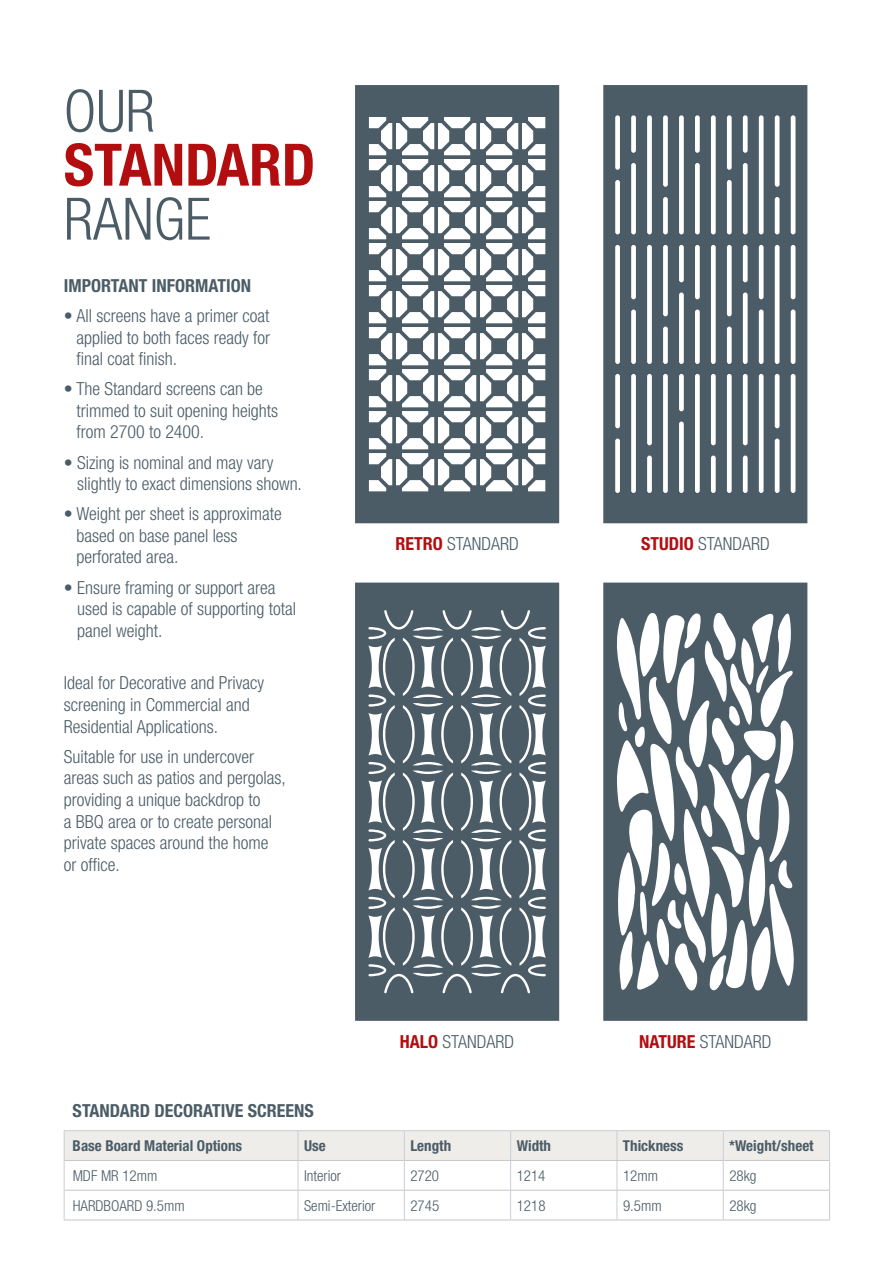
<style>
.page{position:relative;width:893px;height:1263px;background:#fff}
.page>*{position:absolute;margin:0;border:0;box-sizing:border-box;transform-origin:0 0}
.t1{font:300 condensed 58.5px/54px "Helvetica Neue";color:#4b5c67}
.t2{font:300 condensed 18px/21.6px "Helvetica Neue";color:#4b5c67}
.t3{font:700 condensed 18px "Helvetica Neue";color:#4b5c67}
.t4{font:300 condensed 15px "Helvetica Neue";color:#4b5c67}
.t5{font:700 condensed 15px "Helvetica Neue";color:#4b5c67}
.s1{font-weight:700;color:#b20e10}
</style>
<div class="page">
<svg style="left:355px;top:583px;width:204px;height:438px;background:#687780"></svg>
<svg style="left:603px;top:583px;width:204px;height:438px;fill:#4b5c67"></svg>
<svg style="left:355px;top:85px;width:204px;height:438px;fill:#4b5c67"></svg>
<svg style="left:603px;top:85px;width:204px;height:438px;fill:#4b5c67"></svg>
<hr style="left:64px;top:1130px;width:234px;height:1px;background:#c6cfd5">
<hr style="left:298px;top:1130px;width:106px;height:1px;background:#c6cfd5">
<hr style="left:404px;top:1130px;width:107px;height:1px;background:#c6cfd5">
<hr style="left:511px;top:1130px;width:106px;height:1px;background:#c6cfd5">
<hr style="left:617px;top:1130px;width:106px;height:1px;background:#c6cfd5">
<hr style="left:723px;top:1130px;width:107px;height:1px;background:#c6cfd5">
<hr style="left:64px;top:1219px;width:234px;height:1px;background:#c6c6c6">
<hr style="left:298px;top:1219px;width:106px;height:1px;background:#c6c6c6">
<hr style="left:404px;top:1219px;width:107px;height:1px;background:#c6c6c6">
<hr style="left:511px;top:1219px;width:106px;height:1px;background:#c6c6c6">
<hr style="left:617px;top:1219px;width:106px;height:1px;background:#c6c6c6">
<hr style="left:723px;top:1219px;width:107px;height:1px;background:#c6c6c6">
<svg style="left:64px;top:1131px;width:766px;height:88px"></svg>
<p class="t1" style="left:64px;top:83px;width:253px">OUR<br><span class="s1">STANDARD<br></span>RANGE</p>
<p class="t3" style="left:64px;top:275px;width:189px">IMPORTANT INFORMATION</p>
<p class="t2" style="left:76px;top:305px;width:195px;text-align:justify;text-indent:-13px">• All screens have a primer coat applied to both faces ready for final coat finish.</p>
<p class="t2" style="left:76px;top:378px;width:203px;text-indent:-13px">• The Standard screens can be trimmed to suit opening heights from 2700 to 2400.</p>
<p class="t2" style="left:77px;top:451px;width:226px;text-indent:-13px">• Sizing is nominal and may vary slightly to exact dimensions shown.</p>
<p class="t2" style="left:76px;top:503px;width:207px;text-indent:-13px">• Weight per sheet is approximate based on base panel less perforated area.</p>
<p class="t2" style="left:77px;top:576px;width:220px;text-indent:-13px">• Ensure framing or support area used is capable of supporting total panel weight.</p>
<p class="t2" style="left:64px;top:672px;width:202px">Ideal for Decorative and Privacy screening in Commercial and<br>Residential Applications.</p>
<p class="t2" style="left:64px;top:745px;width:223px">Suitable for use in undercover areas such as patios and pergolas, providing a unique backdrop to<br>a BBQ area or to create personal private spaces around the home<br>or office.</p>
<p class="t2" style="left:395px;top:533px;width:125px"><span class="s1">RETRO</span> STANDARD</p>
<p class="t2" style="left:641px;top:533px;width:130px"><span class="s1">STUDIO</span> STANDARD</p>
<p class="t2" style="left:400px;top:1030px;width:116px"><span class="s1">HALO</span> STANDARD</p>
<p class="t2" style="left:639px;top:1030px;width:134px"><span class="s1">NATURE</span> STANDARD</p>
<p class="t3" style="left:73px;top:1100px;width:243px">STANDARD DECORATIVE SCREENS</p>
<p class="t5" style="left:73px;top:1137px;width:171px">Base Board Material Options</p>
<p class="t5" style="left:304px;top:1137px;width:23px">Use</p>
<p class="t5" style="left:410px;top:1137px;width:42px">Length</p>
<p class="t5" style="left:517px;top:1137px;width:36px">Width</p>
<p class="t5" style="left:623px;top:1137px;width:62px">Thickness</p>
<p class="t5" style="left:729px;top:1137px;width:86px">*Weight/sheet</p>
<p class="t4" style="left:73px;top:1167px;width:86px">MDF MR 12mm</p>
<p class="t4" style="left:304px;top:1167px;width:38px">Interior</p>
<p class="t4" style="left:410px;top:1167px;width:30px">2720</p>
<p class="t4" style="left:517px;top:1167px;width:30px">1214</p>
<p class="t4" style="left:623px;top:1167px;width:36px">12mm</p>
<p class="t4" style="left:729px;top:1167px;width:29px">28kg</p>
<p class="t4" style="left:73px;top:1197px;width:113px">HARDBOARD 9.5mm</p>
<p class="t4" style="left:304px;top:1197px;width:73px">Semi-Exterior</p>
<p class="t4" style="left:410px;top:1197px;width:30px">2745</p>
<p class="t4" style="left:517px;top:1197px;width:30px">1218</p>
<p class="t4" style="left:623px;top:1197px;width:40px">9.5mm</p>
<p class="t4" style="left:729px;top:1197px;width:29px">28kg</p>
</div>
